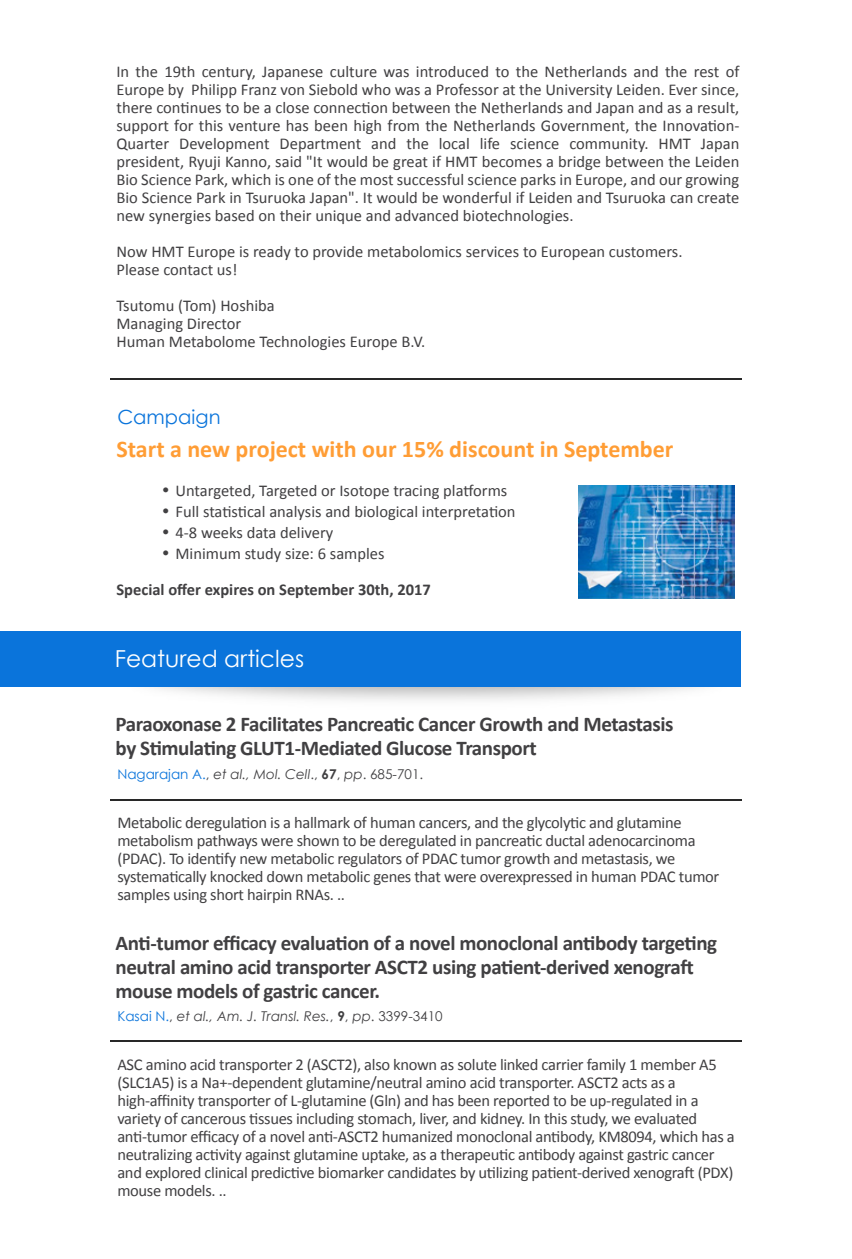
<style>
.page{position:relative;width:852px;height:1259px;background:#fff}
.page>*{position:absolute;margin:0;border:0;box-sizing:border-box;transform-origin:0 0}
.t1{font:700 24px "Calibri";color:#ff9d35}
.t2{font:23.4px "Century Gothic";color:#fff}
.t3{font:700 21px/24px "Calibri";letter-spacing:-.02em;color:#414042}
.t4{font:19.5px "Century Gothic";color:#0a74db}
.t5{font:16.5px/18px "Calibri";letter-spacing:-.02em;color:#414042}
.t6{font:16.5px/18px "Calibri";color:#414042}
.t7{font:700 16.5px "Calibri";color:#414042}
.t8{font:italic 13.5px "Century Gothic";color:#414042}
.s1{font-family:"Koz Go Pr 6 N";font-size:24px}
.s2{font-style:normal;color:#0a74db}
.s3{font-style:normal}
.s4{font-weight:700;font-style:normal}
</style>
<div class="page">
<img style="left:127px;top:686px;width:599px;height:14px">
<div style="left:0;top:631px;width:740px;height:55px;background:#0a74db"></div>
<hr style="left:110px;top:799px;width:631px;height:1px;background:#282828">
<hr style="left:110px;top:378px;width:631px;height:1px;background:#282828">
<hr style="left:110px;top:1040px;width:631px;height:1px;background:#282828">
<img style="left:578px;top:486px;width:155px;height:112px">
<p class="t5" style="left:116px;top:63px;width:624px;text-align:justify">In the 19th century, Japanese culture was introduced to the Netherlands and the rest of Europe by Philipp Franz von Siebold who was a Professor at the University Leiden. Ever since, there continues to be a close connection between the Netherlands and Japan and as a result, support for this venture has been high from the Netherlands Government, the Innovation-Quarter Development Department and the local life science community. HMT Japan president, Ryuji Kanno, said "It would be great if HMT becomes a bridge between the Leiden Bio Science Park, which is one of the most successful science parks in Europe, and our growing Bio Science Park in Tsuruoka Japan". It would be wonderful if Leiden and Tsuruoka can create new synergies based on their unique and advanced biotechnologies.</p>
<p class="t6" style="left:116px;top:243px;width:567px">Now HMT Europe is ready to provide metabolomics services to European customers.<br>Please contact us!</p>
<p class="t6" style="left:116px;top:297px;width:310px">Tsutomu (Tom) Hoshiba<br>Managing Director<br>Human Metabolome Technologies Europe B.V.</p>
<p class="t4" style="left:117px;top:405px;width:104px">Campaign</p>
<h1 class="t1" style="left:116px;top:434px;width:558px">Start a new project with our 15% discount in September</h1>
<p class="t6" style="left:154px;top:480px;width:363px;line-height:21px"><span class="s1">・</span> Untargeted, Targeted or Isotope tracing platforms<span class="s1">・</span> Full statistical analysis and biological interpretation<span class="s1">・</span> 4-8 weeks data delivery<br><span class="s1">・</span> Minimum study size: 6 samples</p>
<p class="t7" style="left:116px;top:579px;width:316px">Special offer expires on September 30th, 2017</p>
<h2 class="t2" style="left:115px;top:644px;width:191px">Featured articles</h2>
<p class="t3" style="left:115px;top:712px;width:559px">Paraoxonase 2 Facilitates Pancreatic Cancer Growth and Metastasis by Stimulating GLUT1-Mediated Glucose Transport</p>
<p class="t8" style="left:117px;top:766px;width:307px"><span class="s2">Nagarajan A.</span><span class="s3">,</span> et al., Mol. Cell<span class="s3">.,</span> <span class="s4">67</span><span class="s3">,</span> pp<span class="s3">. 685-701.</span></p>
<p class="t5" style="left:117px;top:814px;width:603px">Metabolic deregulation is a hallmark of human cancers, and the glycolytic and glutamine metabolism pathways were shown to be deregulated in pancreatic ductal adenocarcinoma (PDAC). To identify new metabolic regulators of PDAC tumor growth and metastasis, we systematically knocked down metabolic genes that were overexpressed in human PDAC tumor samples using short hairpin RNAs. ..</p>
<p class="t3" style="left:115px;top:931px;width:602px">Anti-tumor efficacy evaluation of a novel monoclonal antibody targeting neutral amino acid transporter ASCT2 using patient-derived xenograft mouse models of gastric cancer.</p>
<p class="t8" style="left:117px;top:1007px;width:327px"><span class="s2">Kasai N.</span><span class="s3">,</span> et al., Am. J. Transl. Res.<span class="s3">,</span> <span class="s4">9</span><span class="s3">,</span> pp<span class="s3">. 3399-3410</span></p>
<p class="t5" style="left:117px;top:1055px;width:618px">ASC amino acid transporter 2 (ASCT2), also known as solute linked carrier family 1 member A5 (SLC1A5) is a Na+-dependent glutamine/neutral amino acid transporter. ASCT2 acts as a high-affinity transporter of L-glutamine (Gln) and has been reported to be up-regulated in a variety of cancerous tissues including stomach, liver, and kidney. In this study, we evaluated anti-tumor efficacy of a novel anti-ASCT2 humanized monoclonal antibody, KM8094, which has a neutralizing activity against glutamine uptake, as a therapeutic antibody against gastric cancer and explored clinical predictive biomarker candidates by utilizing patient-derived xenograft (PDX) mouse models. ..</p>
</div>
